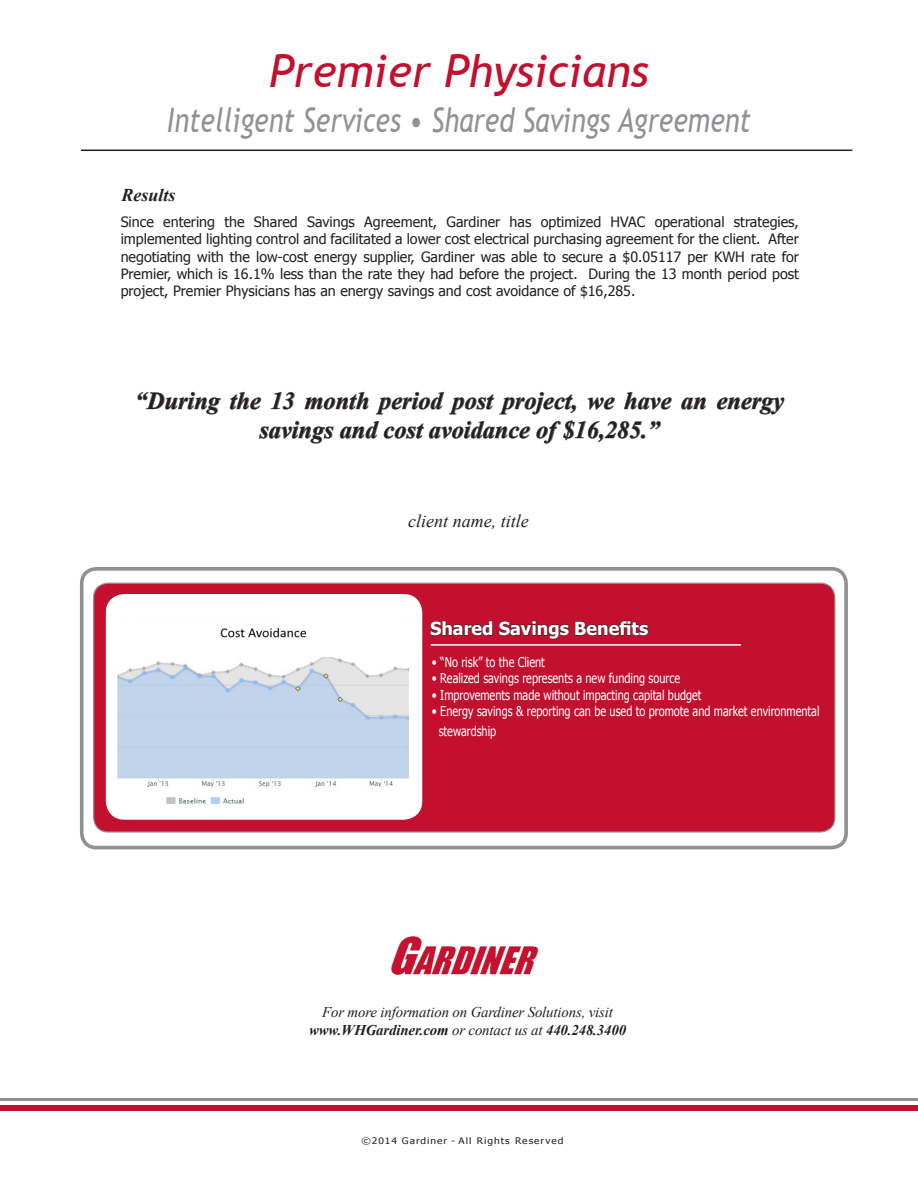
<style>
.page{position:relative;width:918px;height:1188px;background:#fff}
.page>*{position:absolute;margin:0;border:0;box-sizing:border-box;transform-origin:0 0}
.t1{font:italic 45px "Trebuchet MS";color:#c3102f}
.t2{font:italic 33.75px "Trebuchet MS";color:#919295;scale:.8 1}
.t3{font:italic 700 24.3px/29.1px "Times New Roman";color:#231f20;text-align:center}
.t4{font:700 18px "Tahoma";color:#fff}
.t5{font:italic 18px "Times New Roman";color:#231f20}
.t6{font:italic 700 18px "Times New Roman";color:#231f20}
.t7{font:italic 14.85px "Times New Roman";letter-spacing:-.01em;color:#231f20}
.t8{font:italic 700 14.85px "Times New Roman";letter-spacing:-.01em;color:#231f20}
.t9{font:14.25px/17.1px "Tahoma";color:#231f20;text-align:justify}
.t10{font:13.5px "Tahoma";color:#fff;scale:.81 1}
.t11{font:9px "Tahoma";letter-spacing:.095em;color:#231f20;scale:1.14 1}
.s1{font-weight:400}
</style>
<div class="page">
<div style="left:80px;top:567px;width:768px;height:282px;border:4px solid #919295;border-radius:15px"></div>
<div style="left:94px;top:583px;width:741px;height:249px;background:#c3102f;border-radius:15px"></div>
<div style="left:93px;top:583px;width:743px;height:250px;border:1px solid #919295;border-radius:15px"></div>
<svg style="left:430px;top:621px;width:63px;height:15px"></svg>
<svg style="left:499px;top:621px;width:70px;height:18px"></svg>
<svg style="left:575px;top:620px;width:74px;height:16px"></svg>
<hr style="left:431px;top:644px;width:310px;height:2px;background:#fff">
<hr style="left:81px;top:150px;width:771px;height:1px;background:#231f20">
<img style="left:391px;top:936px;width:148px;height:39px">
<hr style="left:0;top:1098px;width:918px;height:3px;background:#919295">
<div style="left:0;top:1105px;width:918px;height:6px;background:#c3102f"></div>
<svg style="left:137px;top:392px;width:84px;height:23px"></svg>
<svg style="left:681px;top:397px;width:25px;height:13px"></svg>
<svg style="left:716px;top:397px;width:69px;height:18px"></svg>
<svg style="left:230px;top:392px;width:442px;height:52px"></svg>
<div style="left:107px;top:595px;width:315px;height:224px;background:#fff;border-radius:18px"></div>
<img style="left:107px;top:603px;width:315px;height:216px">
<div style="left:106px;top:594px;width:316px;height:226px;border:2px solid #fff;border-radius:18px"></div>
<p class="t1" style="left:269px;top:45px;width:381px">Premier Physicians</p>
<p class="t2" style="left:167px;top:100px;width:731px">Intelligent Services • Shared Savings Agreement</p>
<p class="t6" style="left:122px;top:182px;width:56px">Results</p>
<p class="t9" style="left:121px;top:213px;width:680px">Since entering the Shared Savings Agreement, Gardiner has optimized HVAC operational strategies, implemented lighting control and facilitated a lower cost electrical purchasing agreement for the client. After negotiating with the low-cost energy supplier, Gardiner was able to secure a $0.05117 per KWH rate for Premier, which is 16.1% less than the rate they had before the project. During the 13 month period post project, Premier Physicians has an energy savings and cost avoidance of $16,285.</p>
<p class="t3" style="left:135px;top:385px;width:651px">“During the 13 month period post project, we have an energy savings and cost avoidance of $16,285.”</p>
<p class="t5" style="left:408px;top:508px;width:122px">client name, title</p>
<p class="t4" style="left:430px;top:616px;width:220px">Shared Savings Benefits</p>
<p class="t10" style="left:432px;top:653px;width:141px">• “No risk” to the Client</p>
<p class="t10" style="left:432px;top:669px;width:308px">• Realized savings represents a new funding source</p>
<p class="t10" style="left:432px;top:686px;width:334px">• Improvements made without impacting capital budget</p>
<p class="t10" style="left:432px;top:702px;width:480px">• Energy savings &amp; reporting can be used to promote and market environmental</p>
<p class="t10" style="left:439px;top:722px;width:72px">stewardship</p>
<p class="t7" style="left:322px;top:1002px;width:292px">For more information on Gardiner Solutions, visit</p>
<p class="t8" style="left:309px;top:1019px;width:319px">www.WHGardiner.com <span class="s1">or contact us at</span> 440.248.3400</p>
<p class="t11" style="left:361px;top:1134px;width:179px">©2014 Gardiner - All Rights Reserved</p>
</div>
